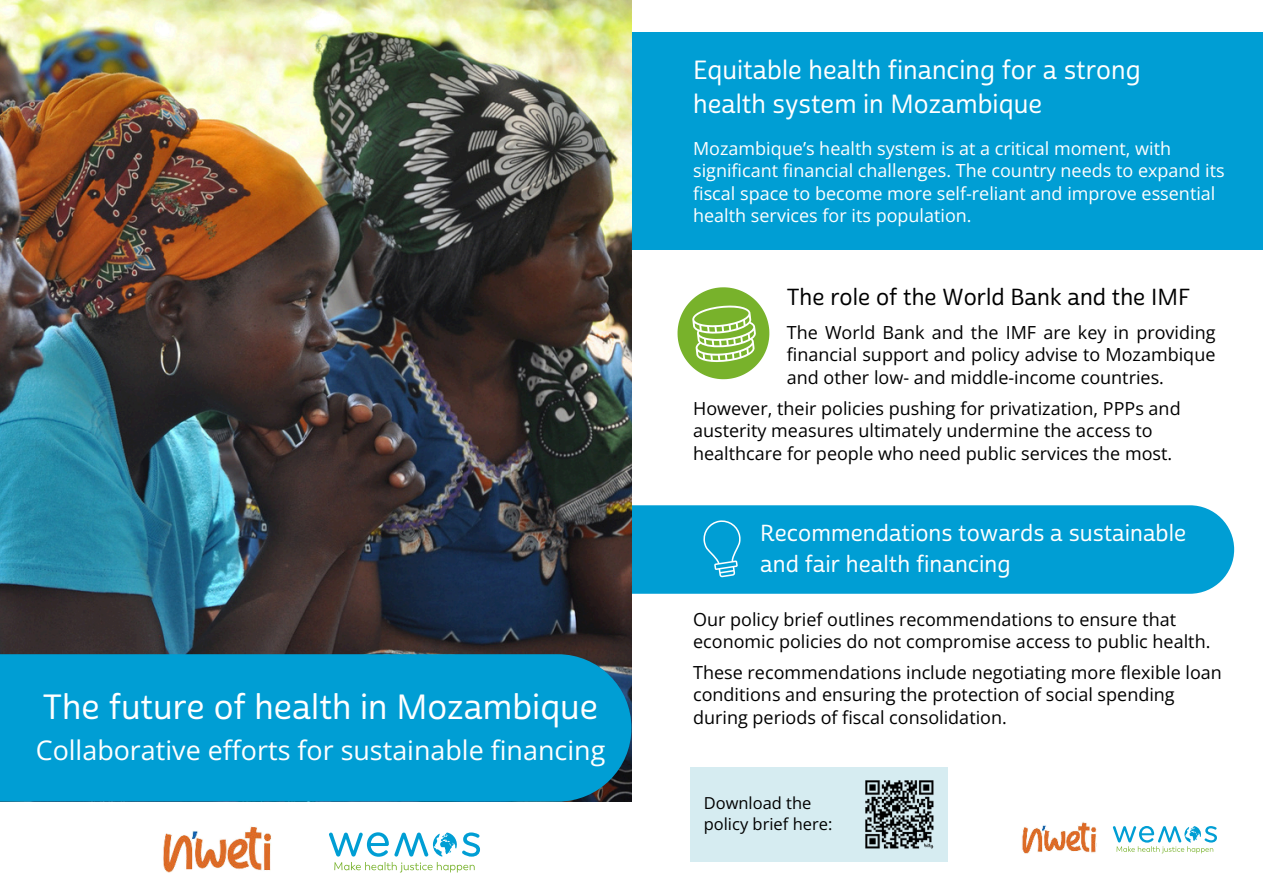
<style>
.page{position:relative;width:1263px;height:894px;background:#fff}
.page>*{position:absolute;margin:0;border:0;box-sizing:border-box;transform-origin:0 0}
.t1{font:33.9px "Cabrito Sans Nor Med";color:#fff}
.t2{font:26.85px "Open Sans";color:#fff}
.t3{font:25.5px/34.8px "Cabrito Sans Nor Med";color:#fff}
.t4{font:22.5px/31.5px "Cabrito Sans Nor Med";color:#fff}
.t5{font:22.5px "Cabrito Sans Nor Med";color:#000}
.t6{font:18px/22.5px "Open Sans";color:#000}
.t7{font:18px/22.5px "Open Sans";color:#fff}
.t8{font:16.5px/21.5px "Open Sans";color:#000}
</style>
<div class="page">
<div style="left:631px;top:505px;width:603px;height:88px;background:#009ed4"></div>
<div style="left:613px;top:32px;width:650px;height:218px;background:#009ed4"></div>
<img style="left:0;top:0;width:631px;height:654px">
<div style="left:0;top:654px;width:631px;height:147px;background:#009ed4"></div>
<img style="left:163px;top:826px;width:108px;height:47px">
<svg style="left:329px;top:832px;width:151px;height:40px"></svg>
<svg style="left:677px;top:287px;width:92px;height:92px"></svg>
<svg style="left:686px;top:511px;width:75px;height:74px;background:#0ea3d6"></svg>
<div style="left:690px;top:766px;width:258px;height:95px;background:#d6ecf1"></div>
<img style="left:865px;top:780px;width:69px;height:69px">
<img style="left:1022px;top:822px;width:75px;height:32px">
<svg style="left:1113px;top:826px;width:104px;height:27px"></svg>
<h1 class="t1" style="left:43px;top:687px;width:557px">The future of health in Mozambique</h1>
<h2 class="t2" style="left:36px;top:732px;width:571px">Collaborative efforts for sustainable financing</h2>
<h3 class="t3" style="left:693px;top:53px;width:449px">Equitable health financing for a strong health system in Mozambique</h3>
<p class="t7" style="left:693px;top:136px;width:533px">Mozambique’s health system is at a critical moment, with significant financial challenges. The country needs to expand its fiscal space to become more self-reliant and improve essential health services for its population.</p>
<p class="t5" style="left:787px;top:283px;width:405px">The role of the World Bank and the IMF</p>
<p class="t6" style="left:787px;top:320px;width:430px;text-align:justify">The World Bank and the IMF are key in providing financial support and policy advise to Mozambique and other low- and middle-income countries.</p>
<p class="t6" style="left:693px;top:396px;width:489px">However, their policies pushing for privatization, PPPs and austerity measures ultimately undermine the access to healthcare for people who need public services the most.</p>
<p class="t4" style="left:760px;top:517px;width:428px">Recommendations towards a sustainable and fair health financing</p>
<p class="t6" style="left:693px;top:607px;width:519px">Our policy brief outlines recommendations to ensure that economic policies do not compromise access to public health.</p>
<p class="t6" style="left:693px;top:660px;width:530px">These recommendations include negotiating more flexible loan conditions and ensuring the protection of social spending during periods of fiscal consolidation.</p>
<p class="t8" style="left:704px;top:791px;width:130px">Download the policy brief here:</p>
</div>
